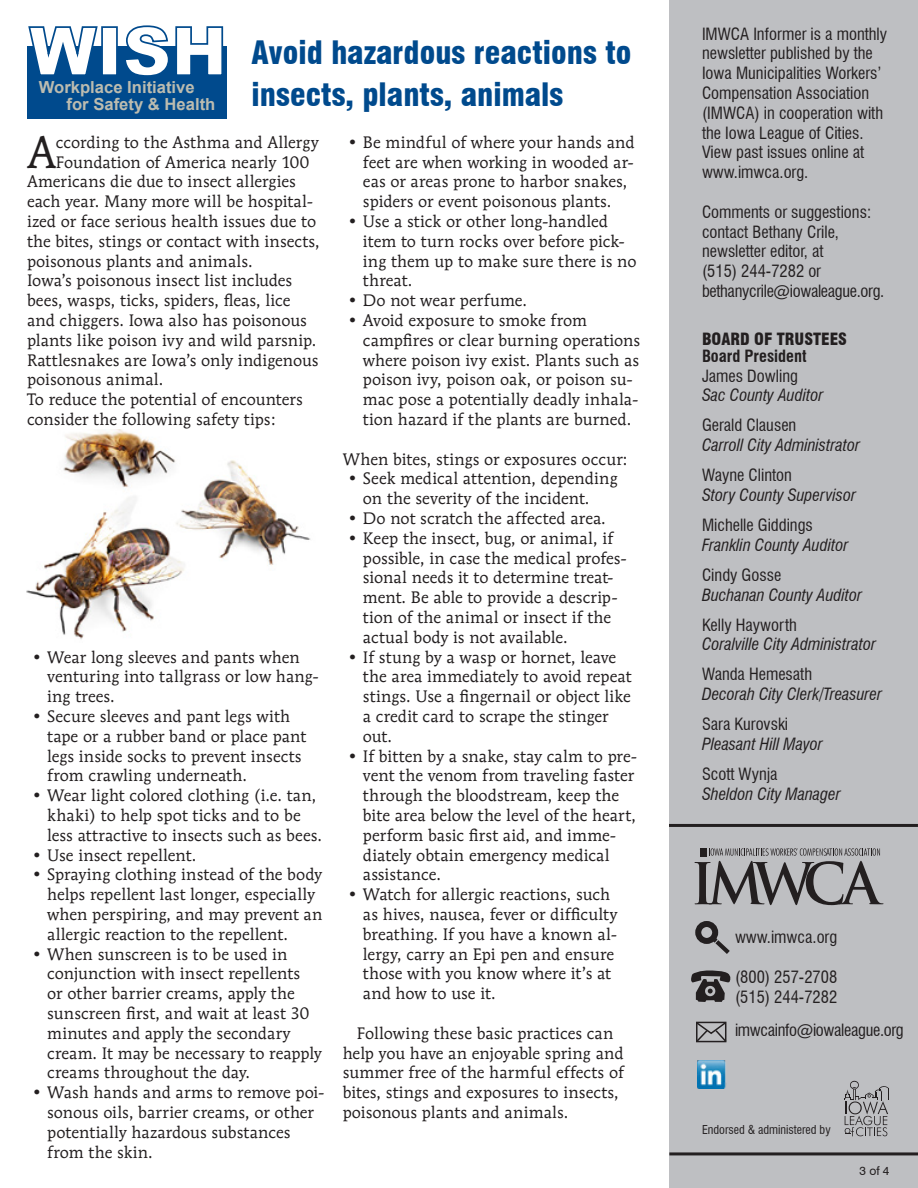
<style>
.page{position:relative;width:918px;height:1188px;background:#fff}
.page>*{position:absolute;margin:0;border:0;box-sizing:border-box;transform-origin:0 0}
.t1{font:900 67.2px "Arial";color:#fff}
.t2{font:44.7px "Mendoza Roman";color:#231f20}
.t3{font:900 condensed 31.5px/42px "Swiss 721 BT";color:#004a8d}
.t4{font:700 16.65px/17.2px "Arial";color:#bcbcb0}
.t5{font:16.5px/19.8px "Mendoza Roman";letter-spacing:.005em;color:#231f20}
.t6{font:condensed 16.5px/19.8px "Swiss 721 BT";color:#231f20}
.t7{font:italic condensed 16.5px "Swiss 721 BT";color:#231f20}
.t8{font:condensed 16.5px "Swiss 721 BT";letter-spacing:-.02em;color:#231f20}
.t9{font:900 condensed 16.5px "Swiss 721 BT";color:#231f20}
.t10{font:700 condensed 16.5px "Swiss 721 BT";color:#231f20}
.t11{font:condensed 12px "Swiss 721 BT";color:#231f20}
.t12{font:12px "Swiss 721 BT";color:#231f20}
.s1{font-family:"Times";font-size:18px}
</style>
<div class="page">
<img style="left:26px;top:429px;width:285px;height:210px">
<div style="left:669px;top:0;width:249px;height:1188px;background:#bebfc2"></div>
<svg style="left:844px;top:1081px;width:45px;height:55px"></svg>
<svg style="left:695px;top:848px;width:188px;height:57px"></svg>
<img style="left:698px;top:1061px;width:28px;height:27px">
<hr style="left:669px;top:824px;width:249px;height:3px;background:#231f20">
<hr style="left:669px;top:1152px;width:249px;height:3px;background:#231f20">
<div style="left:695px;top:921px;width:23px;height:23px;border:6px solid #231f20;border-radius:50%"></div>
<svg style="left:713px;top:938px;width:17px;height:16px"></svg>
<svg style="left:696px;top:1021px;width:31px;height:22px"></svg>
<svg style="left:691px;top:970px;width:40px;height:32px"></svg>
<div style="left:706px;top:987px;width:8px;height:8px;background:#231f20;border-radius:50%"></div>
<div style="left:705px;top:986px;width:10px;height:10px;border:3px solid #bebfc2;border-radius:50%"></div>
<div style="left:27px;top:46px;width:200px;height:73px;background:#004a8d"></div>
<svg style="left:28px;top:26px;width:70px;height:20px"></svg>
<div style="left:101px;top:26px;width:17px;height:50px;border:2px solid #004a8d"></div>
<svg style="left:126px;top:25px;width:98px;height:21px"></svg>
<p class="t1" style="left:29px;top:2px;width:199px">WISH</p>
<p class="t4" style="left:67px;top:79px;width:150px;text-indent:-28px">Workplace Initiative for Safety &amp; Health</p>
<p class="t3" style="left:252px;top:32px;width:381px">Avoid hazardous reactions to insects, plants, animals</p>
<p class="t2" style="left:27px;top:125px;width:30px">A</p>
<p class="t5" style="left:56px;top:132px;width:264px">ccording to the Asthma and Allergy</p>
<p class="t5" style="left:56px;top:152px;width:255px">Foundation of America nearly 100</p>
<p class="t5" style="left:27px;top:172px;width:270px">Americans die due to insect allergies</p>
<p class="t5" style="left:27px;top:191px;width:288px">each year. Many more will be hospital-</p>
<p class="t5" style="left:27px;top:211px;width:291px">ized or face serious health issues due to</p>
<p class="t5" style="left:27px;top:231px;width:294px">the bites, stings or contact with insects,</p>
<p class="t5" style="left:27px;top:251px;width:227px">poisonous plants and animals.</p>
<p class="t5" style="left:27px;top:271px;width:293px">Iowa’s poisonous insect list includes bees, wasps, ticks, spiders, fleas, lice and chiggers. Iowa also has poisonous plants like poison ivy and wild parsnip.<br>Rattlesnakes are Iowa’s only indigenous poisonous animal.</p>
<p class="t5" style="left:27px;top:389px;width:277px">To reduce the potential of encounters consider the following safety tips:</p>
<p class="t5" style="left:47px;top:647px;width:273px;text-indent:-14px"><span class="s1">•</span> Wear long sleeves and pants when venturing into tallgrass or low hang&shy;ing trees.</p>
<p class="t5" style="left:47px;top:706px;width:261px;text-indent:-14px"><span class="s1">•</span> Secure sleeves and pant legs with tape or a rubber band or place pant legs inside socks to prevent insects from crawling underneath.</p>
<p class="t5" style="left:47px;top:785px;width:276px;text-indent:-14px"><span class="s1">•</span> Wear light colored clothing (i.e. tan, khaki) to help spot ticks and to be less attractive to insects such as bees.</p>
<p class="t5" style="left:34px;top:845px;width:164px"><span class="s1">•</span> Use insect repellent.</p>
<p class="t5" style="left:47px;top:865px;width:277px;text-indent:-14px"><span class="s1">•</span> Spraying clothing instead of the body helps repellent last longer, especially when perspiring, and may prevent an allergic reaction to the repellent.</p>
<p class="t5" style="left:47px;top:944px;width:276px;text-indent:-14px"><span class="s1">•</span> When sunscreen is to be used in conjunction with insect repellents<br>or other barrier creams, apply the sunscreen first, and wait at least 30 minutes and apply the secondary cream. It may be necessary to reapply creams throughout the day.</p>
<p class="t5" style="left:47px;top:1082px;width:279px;text-indent:-14px"><span class="s1">•</span> Wash hands and arms to remove poi&shy;sonous oils, barrier creams, or other potentially hazardous substances from the skin.</p>
<p class="t5" style="left:363px;top:132px;width:273px;text-indent:-14px"><span class="s1">•</span> Be mindful of where your hands and feet are when working in wooded ar&shy;eas or areas prone to harbor snakes, spiders or event poisonous plants.</p>
<p class="t5" style="left:363px;top:211px;width:275px;text-indent:-14px"><span class="s1">•</span> Use a stick or other long-handled item to turn rocks over before pick&shy;ing them up to make sure there is no threat.</p>
<p class="t5" style="left:349px;top:290px;width:179px"><span class="s1">•</span> Do not wear perfume.</p>
<p class="t5" style="left:363px;top:310px;width:279px;text-indent:-14px"><span class="s1">•</span> Avoid exposure to smoke from campfires or clear burning operations where poison ivy exist. Plants such as poison ivy, poison oak, or poison su&shy;mac pose a potentially deadly inhala&shy;tion hazard if the plants are burned.</p>
<p class="t5" style="left:343px;top:449px;width:286px">When bites, stings or exposures occur:</p>
<p class="t5" style="left:363px;top:469px;width:256px;text-indent:-14px"><span class="s1">•</span> Seek medical attention, depending on the severity of the incident.</p>
<p class="t5" style="left:349px;top:508px;width:258px"><span class="s1">•</span> Do not scratch the affected area.</p>
<p class="t5" style="left:363px;top:528px;width:265px;text-indent:-14px"><span class="s1">•</span> Keep the insect, bug, or animal, if possible, in case the medical profes&shy;sional needs it to determine treat&shy;ment. Be able to provide a descrip&shy;tion of the animal or insect if the actual body is not available.</p>
<p class="t5" style="left:363px;top:647px;width:270px;text-indent:-14px"><span class="s1">•</span> If stung by a wasp or hornet, leave the area immediately to avoid repeat stings. Use a fingernail or object like a credit card to scrape the stinger out.</p>
<p class="t5" style="left:363px;top:746px;width:276px;text-indent:-14px"><span class="s1">•</span> If bitten by a snake, stay calm to pre&shy;vent the venom from traveling faster through the bloodstream, keep the bite area below the level of the heart, perform basic first aid, and imme&shy;diately obtain emergency medical assistance.</p>
<p class="t5" style="left:363px;top:884px;width:256px;text-indent:-14px"><span class="s1">•</span> Watch for allergic reactions, such as hives, nausea, fever or difficulty breathing. If you have a known al&shy;lergy, carry an Epi pen and ensure those with you know where it’s at and how to use it.</p>
<p class="t5" style="left:343px;top:1023px;width:283px;text-indent:14px">Following these basic practices can help you have an enjoyable spring and summer free of the harmful effects of bites, stings and exposures to insects, poisonous plants and animals.</p>
<p class="t6" style="left:702px;top:24px;width:187px">IMWCA Informer is a monthly newsletter published by the<br>Iowa Municipalities Workers’<br>Compensation Association (IMWCA) in cooperation with the Iowa League of Cities.<br>View past issues online at www.imwca.org.</p>
<p class="t6" style="left:702px;top:202px;width:171px">Comments or suggestions: contact Bethany Crile,</p>
<p class="t6" style="left:702px;top:241px;width:123px">newsletter editor, at</p>
<p class="t6" style="left:702px;top:261px;width:121px">(515) 244-7282 or</p>
<p class="t8" style="left:702px;top:281px;width:184px">bethanycrile@iowaleague.org.</p>
<p class="t9" style="left:702px;top:329px;width:146px">BOARD OF TRUSTEES</p>
<p class="t10" style="left:702px;top:346px;width:106px">Board President</p>
<p class="t6" style="left:702px;top:366px;width:97px">James Dowling</p>
<p class="t7" style="left:702px;top:385px;width:123px">Sac County Auditor</p>
<p class="t6" style="left:702px;top:415px;width:96px">Gerald Clausen</p>
<p class="t7" style="left:702px;top:435px;width:160px">Carroll City Administrator</p>
<p class="t6" style="left:702px;top:465px;width:91px">Wayne Clinton</p>
<p class="t7" style="left:702px;top:485px;width:156px">Story County Supervisor</p>
<p class="t6" style="left:702px;top:515px;width:112px">Michelle Giddings</p>
<p class="t7" style="left:702px;top:535px;width:148px">Franklin County Auditor</p>
<p class="t6" style="left:702px;top:565px;width:81px">Cindy Gosse</p>
<p class="t7" style="left:702px;top:585px;width:162px">Buchanan County Auditor</p>
<p class="t6" style="left:702px;top:615px;width:96px">Kelly Hayworth</p>
<p class="t7" style="left:702px;top:634px;width:176px">Coralville City Administrator</p>
<p class="t6" style="left:702px;top:664px;width:112px">Wanda Hemesath</p>
<p class="t7" style="left:702px;top:684px;width:182px">Decorah City Clerk/Treasurer</p>
<p class="t6" style="left:702px;top:714px;width:88px">Sara Kurovski</p>
<p class="t7" style="left:702px;top:734px;width:122px">Pleasant Hill Mayor</p>
<p class="t6" style="left:702px;top:764px;width:77px">Scott Wynja</p>
<p class="t7" style="left:702px;top:784px;width:140px">Sheldon City Manager</p>
<p class="t6" style="left:735px;top:928px;width:104px">www.imwca.org</p>
<p class="t6" style="left:735px;top:967px;width:104px">(800) 257-2708</p>
<p class="t6" style="left:735px;top:987px;width:104px">(515) 244-7282</p>
<p class="t8" style="left:735px;top:1020px;width:170px">imwcainfo@iowaleague.org</p>
<p class="t11" style="left:702px;top:1123px;width:130px">Endorsed &amp; administered by</p>
<p class="t12" style="left:860px;top:1163px;width:31px">3 of 4</p>
</div>
